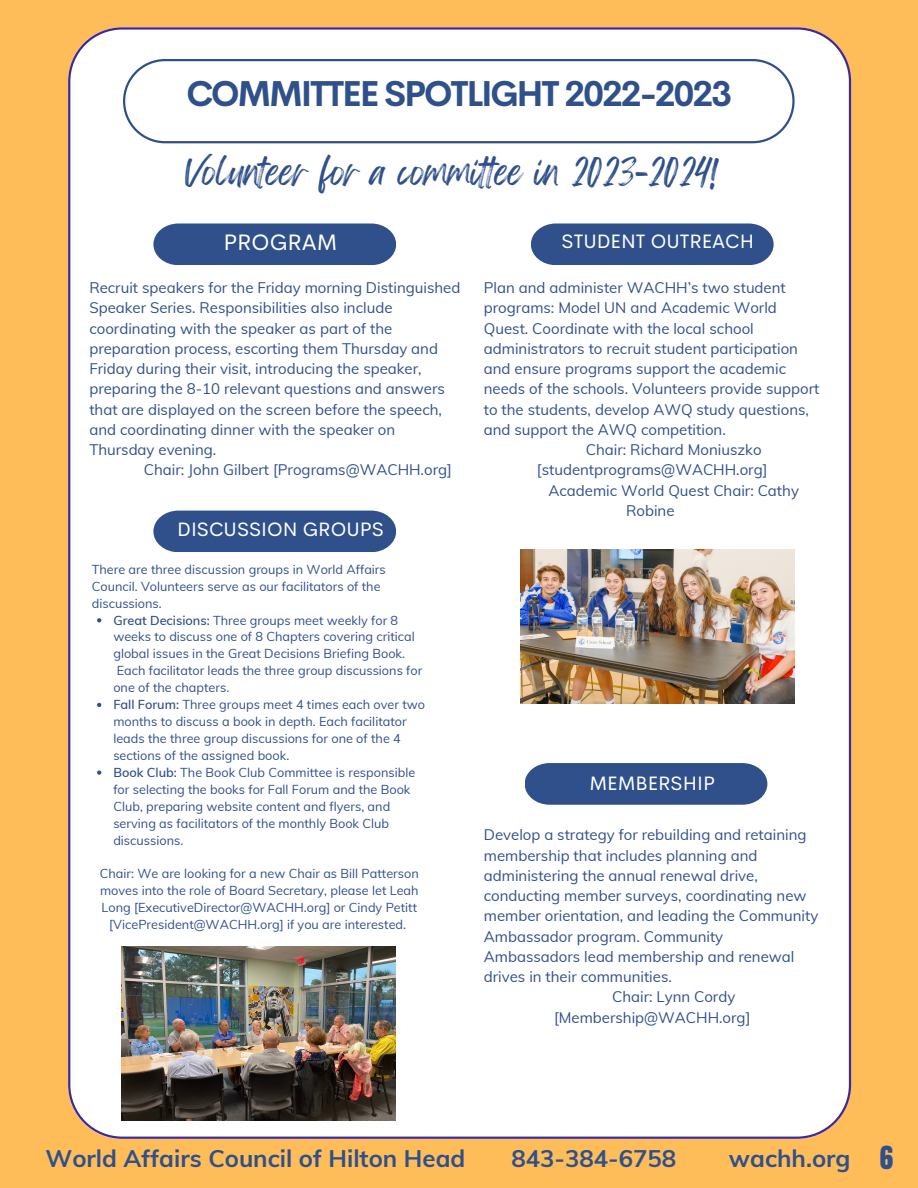
<style>
.page{position:relative;width:918px;height:1188px;background:#ffbd59}
.page>*{position:absolute;margin:0;border:0;box-sizing:border-box;transform-origin:0 0}
.t1{font:700 35.25px "Cerebri Sans";letter-spacing:-.065em;color:#2f508b}
.t2{font:31.5px "Feeling Passionate";color:#2f508b}
.t3{font:27px "Anton";color:#2f508b}
.t4{font:700 24px "Muli";color:#2f508b}
.t5{font:22.5px "Cerebri Sans";color:#fff}
.t6{font:19.5px "Cerebri Sans";color:#fff}
.t7{font:15px/20.2px "Muli";color:#2f508b}
.t8{font:12.75px/17px "Muli";color:#2f508b}
.s1{font-weight:600}
</style>
<div class="page">
<div style="left:68px;top:27px;width:783px;height:1112px;background:#fff"></div>
<div style="left:123px;top:59px;width:672px;height:84px;background:#fff"></div>
<svg style="left:153px;top:223px;width:243px;height:42px;background:#3a5991"></svg>
<div style="left:153px;top:511px;width:243px;height:41px;background:#2f508b"></div>
<svg style="left:531px;top:223px;width:243px;height:42px;background:#3a5991"></svg>
<svg style="left:525px;top:763px;width:242px;height:42px;background:#395890"></svg>
<img style="left:520px;top:549px;width:275px;height:154px">
<img style="left:121px;top:947px;width:275px;height:173px">
<svg style="left:97px;top:618px;width:4px;height:4px"></svg>
<svg style="left:97px;top:703px;width:4px;height:4px"></svg>
<svg style="left:97px;top:771px;width:4px;height:4px"></svg>
<p class="t1" style="left:186px;top:71px;width:547px">COMMITTEE SPOTLIGHT 2022-2023</p>
<p class="t2" style="left:185px;top:147px;width:535px">Volunteer for a committee in 2023-2024!</p>
<p class="t5" style="left:223px;top:227px;width:116px">PROGRAM</p>
<p class="t7" style="left:89px;top:277px;width:373px">Recruit speakers for the Friday morning Distinguished Speaker Series. Responsibilities also include coordinating with the speaker as part of the preparation process, escorting them Thursday and Friday during their visit, introducing the speaker, preparing the 8-10 relevant questions and answers that are displayed on the screen before the speech, and coordinating dinner with the speaker on Thursday evening.</p>
<p class="t7" style="left:144px;top:460px;width:310px">Chair: John Gilbert [Programs@WACHH.org]</p>
<p class="t6" style="left:177px;top:517px;width:208px">DISCUSSION GROUPS</p>
<p class="t8" style="left:92px;top:561px;width:296px">There are three discussion groups in World Affairs<br>Council. Volunteers serve as our facilitators of the discussions.</p>
<p class="t8" style="left:113px;top:611px;width:311px"><span class="s1">Great Decisions:</span> Three groups meet weekly for 8 weeks to discuss one of 8 Chapters covering critical global issues in the Great Decisions Briefing Book.<br>Each facilitator leads the three group discussions for one of the chapters.</p>
<p class="t8" style="left:113px;top:696px;width:313px"><span class="s1">Fall Forum:</span> Three groups meet 4 times each over two months to discuss a book in depth. Each facilitator leads the three group discussions for one of the 4 sections of the assigned book.</p>
<p class="t8" style="left:113px;top:764px;width:304px"><span class="s1">Book Club:</span> The Book Club Committee is responsible for selecting the books for Fall Forum and the Book Club, preparing website content and flyers, and serving as facilitators of the monthly Book Club discussions.</p>
<p class="t8" style="left:100px;top:865px;width:320px;text-align:center">Chair: We are looking for a new Chair as Bill Patterson moves into the role of Board Secretary, please let Leah Long [ExecutiveDirector@WACHH.org] or Cindy Petitt [VicePresident@WACHH.org] if you are interested.</p>
<p class="t6" style="left:562px;top:229px;width:194px">STUDENT OUTREACH</p>
<p class="t7" style="left:484px;top:277px;width:337px">Plan and administer WACHH’s two student programs: Model UN and Academic World Quest. Coordinate with the local school administrators to recruit student participation and ensure programs support the academic needs of the schools. Volunteers provide support to the students, develop AWQ study questions, and support the AWQ competition.</p>
<p class="t7" style="left:537px;top:439px;width:232px;text-indent:49px">Chair: Richard Moniuszko [studentprograms@WACHH.org]</p>
<p class="t7" style="left:626px;top:480px;width:174px;text-indent:-78px">Academic World Quest Chair: Cathy<br>Robine</p>
<p class="t6" style="left:589px;top:770px;width:127px">MEMBERSHIP</p>
<p class="t7" style="left:484px;top:825px;width:336px">Develop a strategy for rebuilding and retaining membership that includes planning and administering the annual renewal drive, conducting member surveys, coordinating new member orientation, and leading the Community Ambassador program. Community Ambassadors lead membership and renewal drives in their communities.</p>
<p class="t7" style="left:554px;top:987px;width:198px;text-indent:58px">Chair: Lynn Cordy [Membership@WACHH.org]</p>
<p class="t4" style="left:45px;top:1143px;width:421px">World Affairs Council of Hilton Head</p>
<p class="t4" style="left:511px;top:1143px;width:166px">843-384-6758</p>
<p class="t4" style="left:729px;top:1143px;width:123px">wachh.org</p>
<p class="t3" style="left:880px;top:1138px;width:15px">6</p>
</div>
